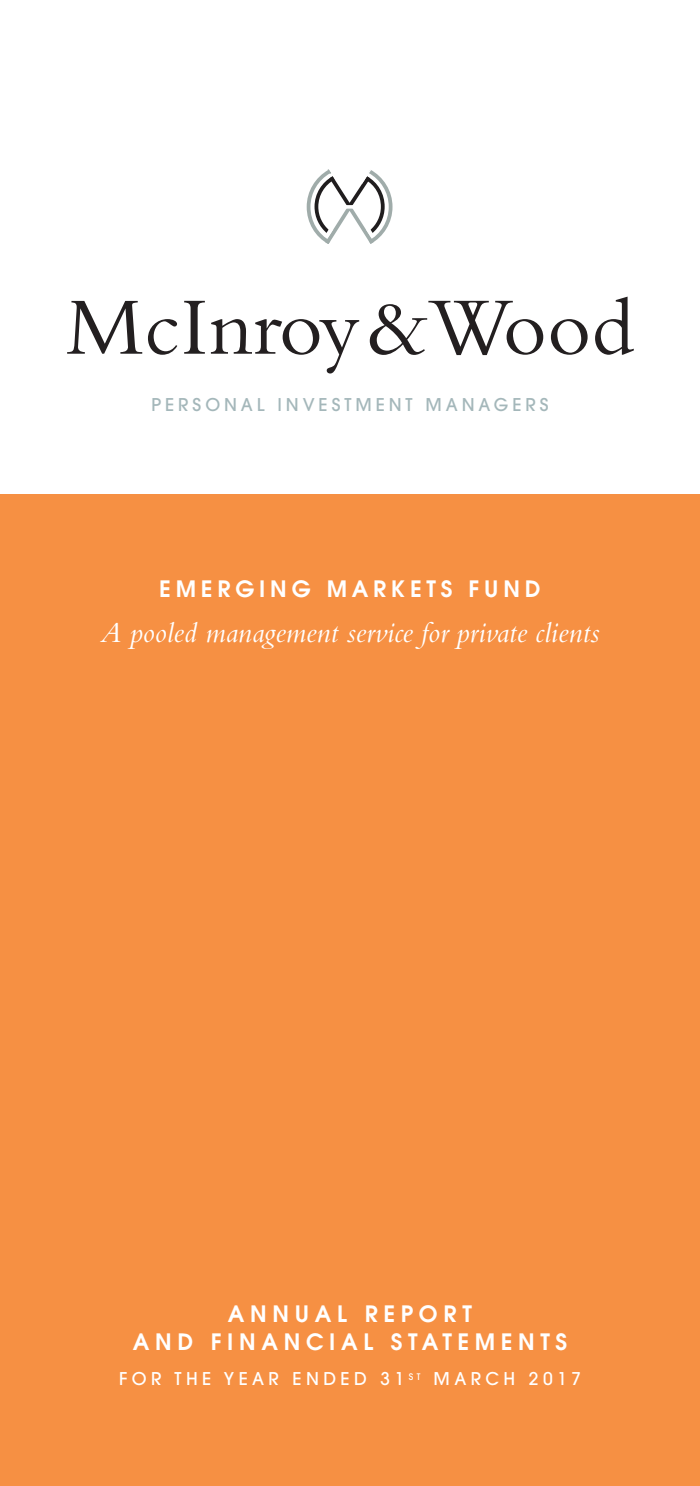
<style>
.page{position:relative;width:700px;height:1486px;background:#fff}
.page>*{position:absolute;margin:0;border:0;box-sizing:border-box;transform-origin:0 0}
.t1{font:85px "Bembo";color:#231f20}
.t2{font:italic 30px "Bembo";color:#fff}
.t3{font:600 22.5px/27.5px "Avant Garde";letter-spacing:.25em;color:#fff;text-align:center}
.t4{font:600 22.5px "Avant Garde";letter-spacing:.215em;color:#fff}
.t5{font:500 17.5px "Avant Garde";letter-spacing:.25em;color:#fff}
.t6{font:500 17.5px "Avant Garde";letter-spacing:.225em;color:#a4b7ba}
</style>
<div class="page">
<div style="left:0;top:495px;width:699px;height:991px;background:#f69043"></div>
<svg style="left:306px;top:169px;width:86px;height:75px"></svg>
<h1 class="t1" style="left:66px;top:275px;width:569px">McInroy&amp;Wood</h1>
<p class="t6" style="left:151px;top:395px;width:398px">PERSONAL INVESTMENT MANAGERS</p>
<p class="t4" style="left:159px;top:574px;width:383px">EMERGING MARKETS FUND</p>
<p class="t2" style="left:100px;top:614px;width:500px">A pooled management service for private clients</p>
<p class="t3" style="left:133px;top:1300px;width:435px">ANNUAL REPORT<br>AND FINANCIAL STATEMENTS</p>
<p class="t5" style="left:119px;top:1368px;width:463px">FOR THE YEAR ENDED 31 <sup>S</sup> <sup>T</sup> MARCH 2017</p>
</div>
